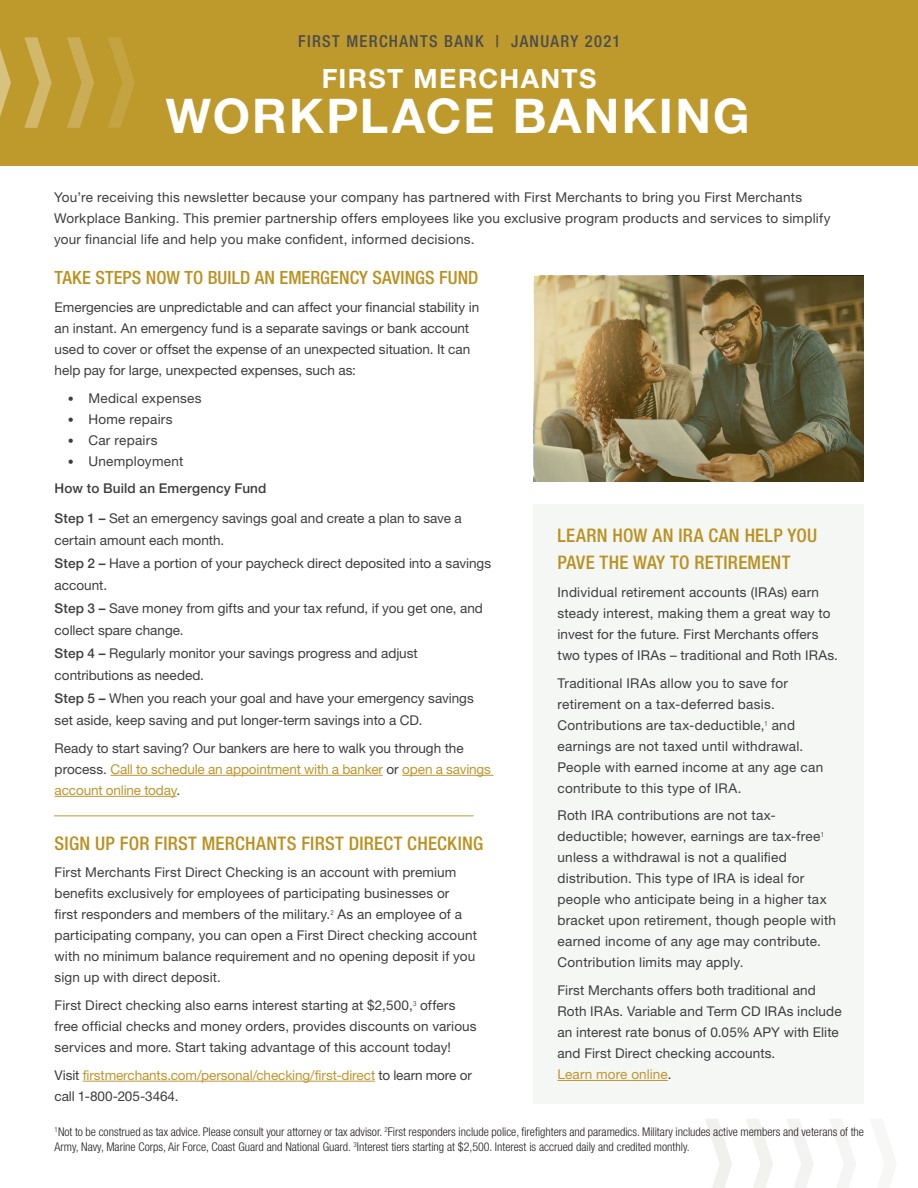
<style>
.page{position:relative;width:918px;height:1188px;background:#fff}
.page>*{position:absolute;margin:0;border:0;box-sizing:border-box;transform-origin:0 0}
.t1{font:700 47.85px "Helvetica Neue LT Std";letter-spacing:.045em;color:#fff}
.t2{font:700 26.55px "Helvetica Neue LT Std";letter-spacing:.05em;color:#fff}
.Subhead{font:500 condensed 18.75px/27px "Helvetica Neue LT Std";letter-spacing:.015em;color:#ba9121}
.Subhead-2{font:500 condensed 18.3px "Helvetica Neue LT Std";letter-spacing:.005em;color:#ba9121}
.t3{font:500 condensed 16.5px "Helvetica Neue LT Std";letter-spacing:.08em;color:#4b4c4d}
.Body{font:13.5px/21px "Helvetica Neue LT Std";letter-spacing:.01em;color:#3e3e3f}
.Body-2{font:13.5px/21px "Helvetica Neue LT Std";letter-spacing:-.01em;color:#be962f}
.Body-3{font:500 13.5px "Helvetica Neue LT Std";letter-spacing:.01em;color:#3e3e3f}
.Body-4{font:13.5px "Helvetica Neue LT Std";letter-spacing:.01em;color:#be962f}
.Disclaimer{font:300 condensed 12px/15px "Helvetica Neue LT Std";color:#231f20}
.s1{font-size:12px}
.s2{font-weight:500}
.s3{color:#3e3e3f}
</style>
<div class="page">
<div style="left:534px;top:504px;width:330px;height:599px;background:#f5f7f5"></div>
<svg style="left:746px;top:1119px;width:27px;height:69px"></svg>
<svg style="left:705px;top:1119px;width:27px;height:69px"></svg>
<svg style="left:830px;top:1119px;width:26px;height:69px"></svg>
<svg style="left:787px;top:1119px;width:26px;height:69px"></svg>
<div style="left:0;top:0;width:918px;height:165px;background:#be9a2d"></div>
<hr style="left:558px;top:1080px;width:110px;height:1px;background:#be962f">
<svg style="left:534px;top:276px;width:330px;height:205px;background:#877951"></svg>
<svg style="left:0;top:48px;width:11px;height:69px"></svg>
<svg style="left:67px;top:37px;width:27px;height:91px"></svg>
<svg style="left:24px;top:37px;width:28px;height:91px"></svg>
<svg style="left:108px;top:37px;width:27px;height:91px"></svg>
<hr style="left:111px;top:775px;width:272px;height:1px;background:#be962f">
<hr style="left:402px;top:775px;width:92px;height:1px;background:#be962f">
<hr style="left:55px;top:796px;width:122px;height:1px;background:#be962f">
<hr style="left:83px;top:1081px;width:292px;height:1px;background:#be962f">
<hr style="left:54px;top:815px;width:420px;height:1px;background:#be9a2d">
<p class="t3" style="left:298px;top:32px;width:324px">FIRST MERCHANTS BANK | JANUARY 2021</p>
<p class="t2" style="left:322px;top:62px;width:276px">FIRST MERCHANTS</p>
<p class="t1" style="left:166px;top:86px;width:585px">WORKPLACE BANKING</p>
<p class="Body" style="left:54px;top:187px;width:778px">You’re receiving this newsletter because your company has partnered with First Merchants to bring you First Merchants<br>Workplace Banking. This premier partnership offers employees like you exclusive program products and services to simplify your financial life and help you make confident, informed decisions.</p>
<p class="Subhead-2" style="left:55px;top:267px;width:425px">TAKE STEPS NOW TO BUILD AN EMERGENCY SAVINGS FUND</p>
<p class="Body" style="left:55px;top:296px;width:426px">Emergencies are unpredictable and can affect your financial stability in an instant. An emergency fund is a separate savings or bank account used to cover or offset the expense of an unexpected situation. It can help pay for large, unexpected expenses, such as:</p>
<p class="Body" style="left:68px;top:387px;width:135px"><span class="s1">•</span> Medical expenses</p>
<p class="Body" style="left:68px;top:408px;width:106px"><span class="s1">•</span> Home repairs</p>
<p class="Body" style="left:68px;top:429px;width:91px"><span class="s1">•</span> Car repairs</p>
<p class="Body" style="left:68px;top:450px;width:117px"><span class="s1">•</span> Unemployment</p>
<p class="Body-3" style="left:55px;top:481px;width:213px">How to Build an Emergency Fund</p>
<p class="Body" style="left:55px;top:506px;width:409px;line-height:22.5px"><span class="s2">Step 1 –</span> Set an emergency savings goal and create a plan to save a certain amount each month.</p>
<p class="Body" style="left:55px;top:551px;width:438px;line-height:22.5px"><span class="s2">Step 2 –</span> Have a portion of your paycheck direct deposited into a savings account.</p>
<p class="Body" style="left:55px;top:596px;width:430px;line-height:22.5px"><span class="s2">Step 3 –</span> Save money from gifts and your tax refund, if you get one, and collect spare change.</p>
<p class="Body" style="left:55px;top:641px;width:365px;line-height:22.5px"><span class="s2">Step 4 –</span> Regularly monitor your savings progress and adjust contributions as needed.</p>
<p class="Body" style="left:55px;top:686px;width:421px;line-height:22.5px"><span class="s2">Step 5 –</span> When you reach your goal and have your emergency savings set aside, keep saving and put longer-term savings into a CD.</p>
<p class="Body-2" style="left:55px;top:737px;width:438px"><span class="s3">Ready to start saving? Our bankers are here to walk you through the process.</span> Call to schedule an appointment with a banker <span class="s3">or</span> open a savings account online today<span class="s3">.</span></p>
<p class="Subhead" style="left:55px;top:829px;width:430px">SIGN UP FOR FIRST MERCHANTS FIRST DIRECT CHECKING</p>
<p class="Body" style="left:55px;top:862px;width:424px">First Merchants First Direct Checking is an account with premium benefits exclusively for employees of participating businesses or<br>first responders and members of the military.<sup>2</sup> As an employee of a participating company, you can open a First Direct checking account with no minimum balance requirement and no opening deposit if you sign up with direct deposit.</p>
<p class="Body" style="left:55px;top:995px;width:424px">First Direct checking also earns interest starting at $2,500,<sup>3</sup> offers free official checks and money orders, provides discounts on various services and more. Start taking advantage of this account today!</p>
<p class="Body-2" style="left:55px;top:1064px;width:419px"><span class="s3">Visit</span> firstmerchants.com/personal/checking/first-direct <span class="s3">to learn more or call 1-800-205-3464.</span></p>
<p class="Disclaimer" style="left:55px;top:1124px;width:811px"><sup>1</sup>Not to be construed as tax advice. Please consult your attorney or tax advisor. <sup>2</sup>First responders include police, firefighters and paramedics. Military includes active members and veterans of the<br>Army, Navy, Marine Corps, Air Force, Coast Guard and National Guard. <sup>3</sup>Interest tiers starting at $2,500. Interest is accrued daily and credited monthly.</p>
<p class="Subhead" style="left:558px;top:522px;width:261px">LEARN HOW AN IRA CAN HELP YOU<br>PAVE THE WAY TO RETIREMENT</p>
<p class="Body" style="left:558px;top:581px;width:282px">Individual retirement accounts (IRAs) earn steady interest, making them a great way to invest for the future. First Merchants offers two types of IRAs – traditional and Roth IRAs.</p>
<p class="Body" style="left:558px;top:672px;width:267px">Traditional IRAs allow you to save for retirement on a tax-deferred basis.<br>Contributions are tax-deductible,<sup>1</sup> and earnings are not taxed until withdrawal.<br>People with earned income at any age can contribute to this type of IRA.</p>
<p class="Body" style="left:558px;top:805px;width:280px">Roth IRA contributions are not tax&shy;deductible; however, earnings are tax-free<sup>1 </sup>unless a withdrawal is not a qualified distribution. This type of IRA is ideal for people who anticipate being in a higher tax bracket upon retirement, though people with earned income of any age may contribute.<br>Contribution limits may apply.</p>
<p class="Body" style="left:558px;top:980px;width:286px">First Merchants offers both traditional and Roth IRAs. Variable and Term CD IRAs include an interest rate bonus of 0.05% APY with Elite and First Direct checking accounts.</p>
<p class="Body-4" style="left:558px;top:1066px;width:116px">Learn more online<span class="s3">.</span></p>
</div>
